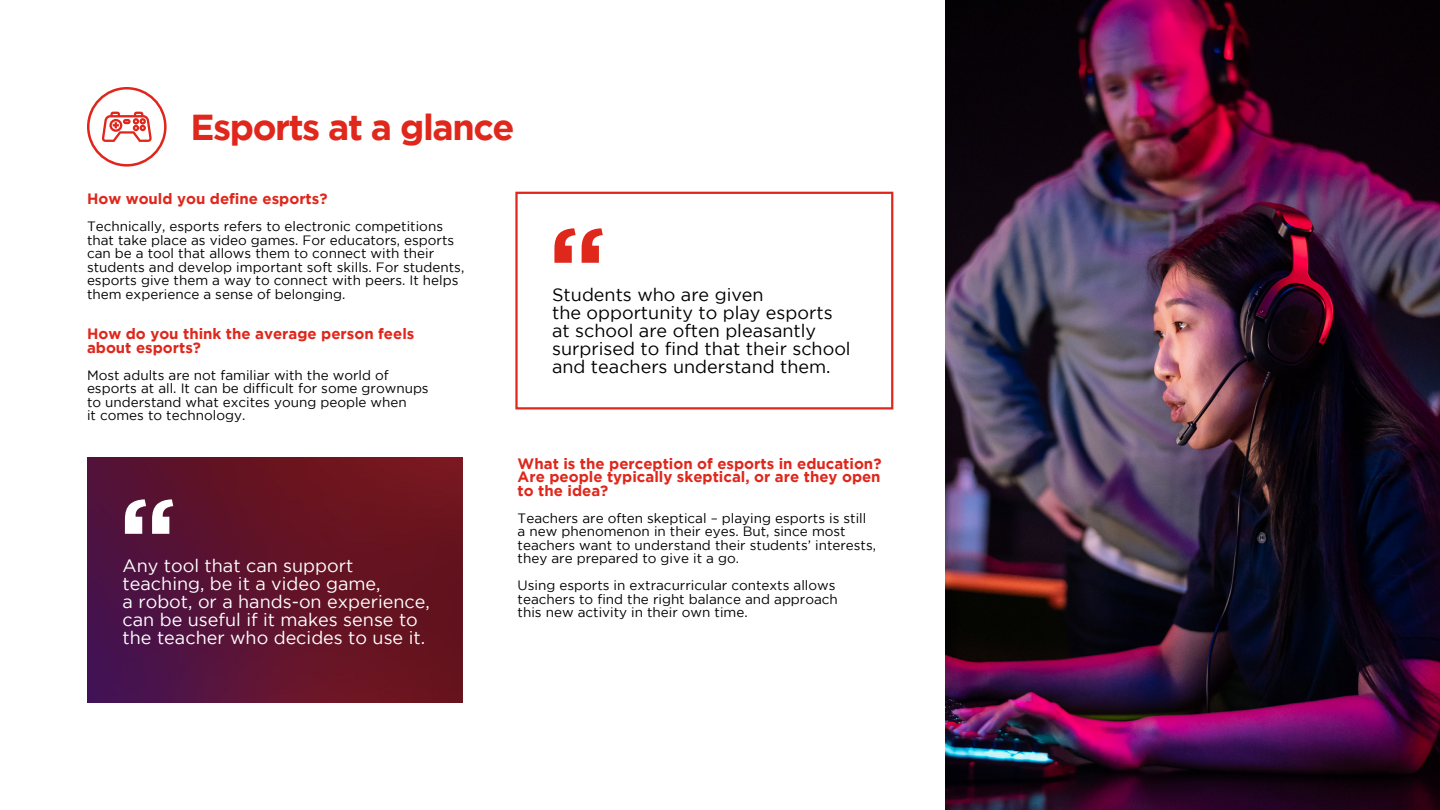
<style>
.page{position:relative;width:1440px;height:810px;background:#fff}
.page>*{position:absolute;margin:0;border:0;box-sizing:border-box;transform-origin:0 0}
.t1{font:700 106.88px "Gotham";color:#df271c}
.t2{font:700 106.88px "Gotham";color:#fff}
.t3{font:700 36px "Gotham";letter-spacing:-.04em;color:#df271c}
.t4{font:18px/18px "Gotham";color:#fff}
.t5{font:18px/18px "Gotham";color:#000}
.t6{font:700 15px/13.5px "Gotham";color:#df271c}
.t7{font:13.5px/13.5px "Gotham";color:#000}
</style>
<div class="page">
<img style="left:87px;top:458px;width:376px;height:244px">
<img style="left:946px;top:0;width:494px;height:810px">
<div style="left:515px;top:192px;width:378px;height:218px;border:2px solid #df271c"></div>
<svg style="left:87px;top:87px;width:80px;height:80px"></svg>
<h2 class="t3" style="left:190px;top:106px;width:326px">Esports at a glance</h2>
<p class="t6" style="left:87px;top:192px;width:242px">How would you define esports?</p>
<p class="t7" style="left:87px;top:220px;width:379px">Technically, esports refers to electronic competitions that take place as video games. For educators, esports can be a tool that allows them to connect with their students and develop important soft skills. For students, esports give them a way to connect with peers. It helps them experience a sense of belonging.</p>
<p class="t6" style="left:87px;top:327px;width:329px">How do you think the average person feels about esports?</p>
<p class="t7" style="left:87px;top:368px;width:343px">Most adults are not familiar with the world of esports at all. It can be difficult for some grownups to understand what excites young people when<br>it comes to technology.</p>
<h1 class="t1" style="left:548px;top:204px;width:59px">“</h1>
<h3 class="t5" style="left:552px;top:285px;width:300px">Students who are given<br>the opportunity to play esports at school are often pleasantly surprised to find that their school and teachers understand them.</h3>
<h1 class="t2" style="left:119px;top:475px;width:59px">“</h1>
<h3 class="t4" style="left:123px;top:556px;width:309px">Any tool that can support teaching, be it a video game,<br>a robot, or a hands-on experience, can be useful if it makes sense to the teacher who decides to use it.</h3>
<p class="t6" style="left:518px;top:457px;width:365px;text-align:justify">What is the perception of esports in education?<br>Are people typically skeptical, or are they open to the idea?</p>
<p class="t7" style="left:518px;top:511px;width:360px">Teachers are often skeptical – playing esports is still a new phenomenon in their eyes. But, since most teachers want to understand their students’ interests, they are prepared to give it a go.</p>
<p class="t7" style="left:518px;top:579px;width:322px">Using esports in extracurricular contexts allows teachers to find the right balance and approach this new activity in their own time.</p>
</div>
